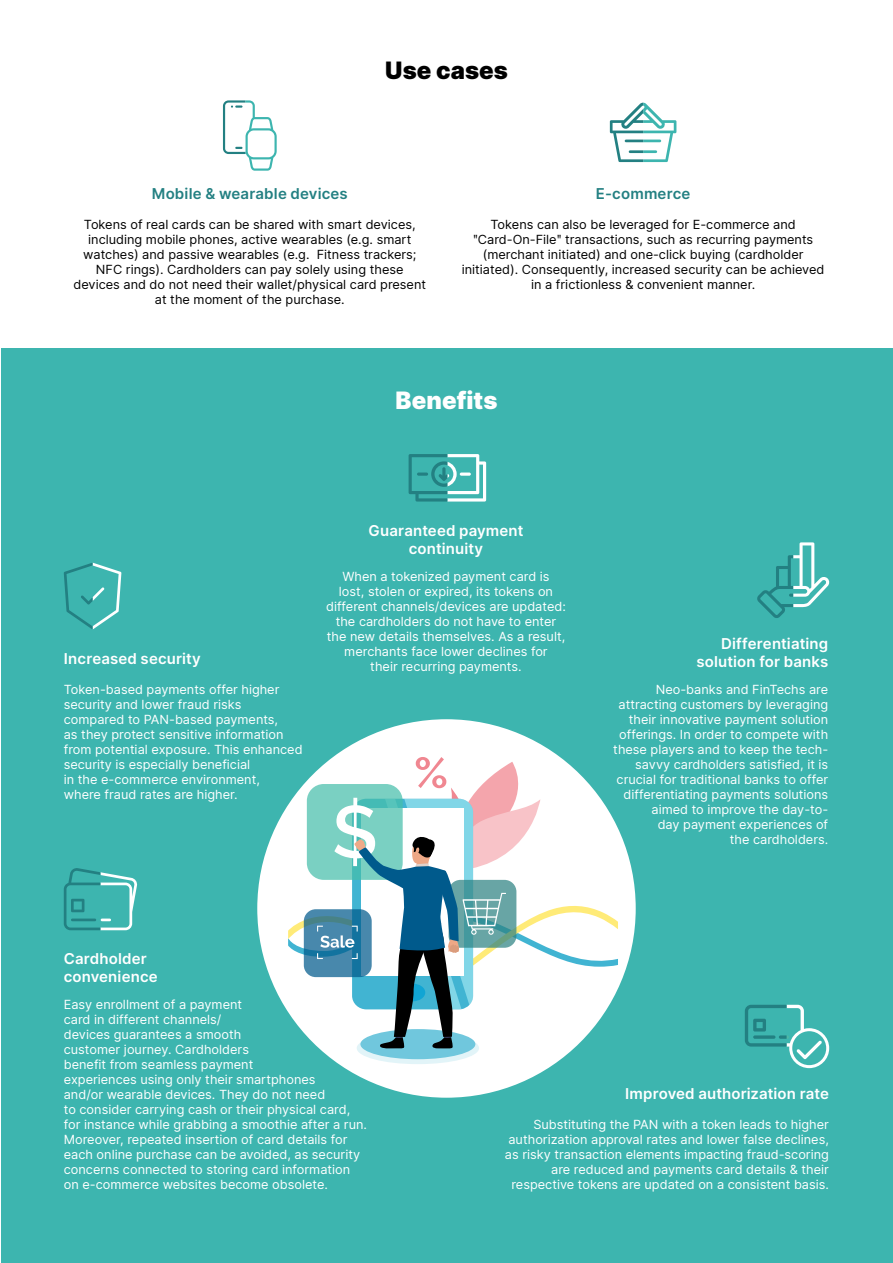
<style>
.page{position:relative;width:893px;height:1263px;background:#fff}
.page>*{position:absolute;margin:0;border:0;box-sizing:border-box;transform-origin:0 0}
.t1{font:900 24px "Inter";color:#000}
.t2{font:900 24px "Inter";letter-spacing:.005em;color:#fff}
.t3{font:600 15px/18px "Inter";letter-spacing:.01em;color:#fff}
.t4{font:600 15px "Inter";letter-spacing:.01em;color:#238082}
.t5{font:12.75px/15px "Inter";color:#fff}
.t6{font:12.75px/15px "Inter";color:#000;text-align:center}
</style>
<div class="page">
<div style="left:2px;top:349px;width:891px;height:914px;background:#3db5af"></div>
<div style="left:257px;top:719px;width:379px;height:379px;background:#fff;border-radius:50%"></div>
<div style="left:357px;top:1032px;width:122px;height:32px;background:#e2f4f8;border-radius:50%"></div>
<div style="left:360px;top:1029px;width:115px;height:30px;background:#70c7dd;border-radius:50%"></div>
<svg style="left:288px;top:757px;width:330px;height:292px"></svg>
<svg style="left:610px;top:103px;width:66px;height:59px"></svg>
<svg style="left:64px;top:563px;width:57px;height:66px"></svg>
<svg style="left:64px;top:868px;width:74px;height:62px"></svg>
<svg style="left:757px;top:542px;width:73px;height:76px"></svg>
<svg style="left:409px;top:454px;width:77px;height:47px"></svg>
<svg style="left:223px;top:100px;width:54px;height:71px"></svg>
<svg style="left:745px;top:1005px;width:84px;height:63px"></svg>
<h1 class="t1" style="left:385px;top:52px;width:124px">Use cases</h1>
<p class="t4" style="left:152px;top:182px;width:197px">Mobile &amp; wearable devices</p>
<p class="t6" style="left:73px;top:216px;width:354px">Tokens of real cards can be shared with smart devices, including mobile phones, active wearables (e.g. smart watches) and passive wearables (e.g. Fitness trackers; NFC rings). Cardholders can pay solely using these devices and do not need their wallet/physical card present at the moment of the purchase.</p>
<p class="t4" style="left:596px;top:182px;width:96px">E-commerce</p>
<p class="t6" style="left:462px;top:216px;width:364px">Tokens can also be leveraged for E-commerce and ʺCard-On-Fileʺ transactions, such as recurring payments (merchant initiated) and one-click buying (cardholder initiated). Consequently, increased security can be achieved in a frictionless &amp; convenient manner.</p>
<h1 class="t2" style="left:395px;top:382px;width:104px">Benefits</h1>
<p class="t3" style="left:64px;top:649px;width:139px">Increased security</p>
<p class="t5" style="left:64px;top:681px;width:240px">Token-based payments offer higher security and lower fraud risks compared to PAN-based payments,<br>as they protect sensitive information from potential exposure. This enhanced security is especially beneficial<br>in the e-commerce environment,<br>where fraud rates are higher.</p>
<p class="t3" style="left:369px;top:521px;width:156px;text-align:center">Guaranteed payment continuity</p>
<p class="t5" style="left:326px;top:569px;width:241px;text-align:center">When a tokenized payment card is<br>lost, stolen or expired, its tokens on different channels/devices are updated: the cardholders do not have to enter the new details themselves. As a result, merchants face lower declines for<br>their recurring payments.</p>
<p class="t3" style="left:696px;top:634px;width:133px;text-align:right">Differentiating solution for banks</p>
<p class="t5" style="left:613px;top:681px;width:217px;text-align:right">Neo-banks and FinTechs are attracting customers by leveraging their innovative payment solution offerings. In order to compete with these players and to keep the tech&shy;savvy cardholders satisfied, it is crucial for traditional banks to offer differentiating payments solutions aimed to improve the day-to-<br>day payment experiences of<br>the cardholders.</p>
<p class="t3" style="left:64px;top:949px;width:95px">Cardholder convenience</p>
<p class="t5" style="left:64px;top:996px;width:305px">Easy enrollment of a payment<br>card in different channels/<br>devices guarantees a smooth<br>customer journey. Cardholders<br>benefit from seamless payment<br>experiences using only their smartphones<br>and/or wearable devices. They do not need<br>to consider carrying cash or their physical card, for instance while grabbing a smoothie after a run.<br>Moreover, repeated insertion of card details for each online purchase can be avoided, as security concerns connected to storing card information on e-commerce websites become obsolete.</p>
<p class="t3" style="left:625px;top:1084px;width:205px">Improved authorization rate</p>
<p class="t5" style="left:505px;top:1116px;width:325px;text-align:right">Substituting the PAN with a token leads to higher authorization approval rates and lower false declines, as risky transaction elements impacting fraud-scoring are reduced and payments card details &amp; their respective tokens are updated on a consistent basis.</p>
</div>
